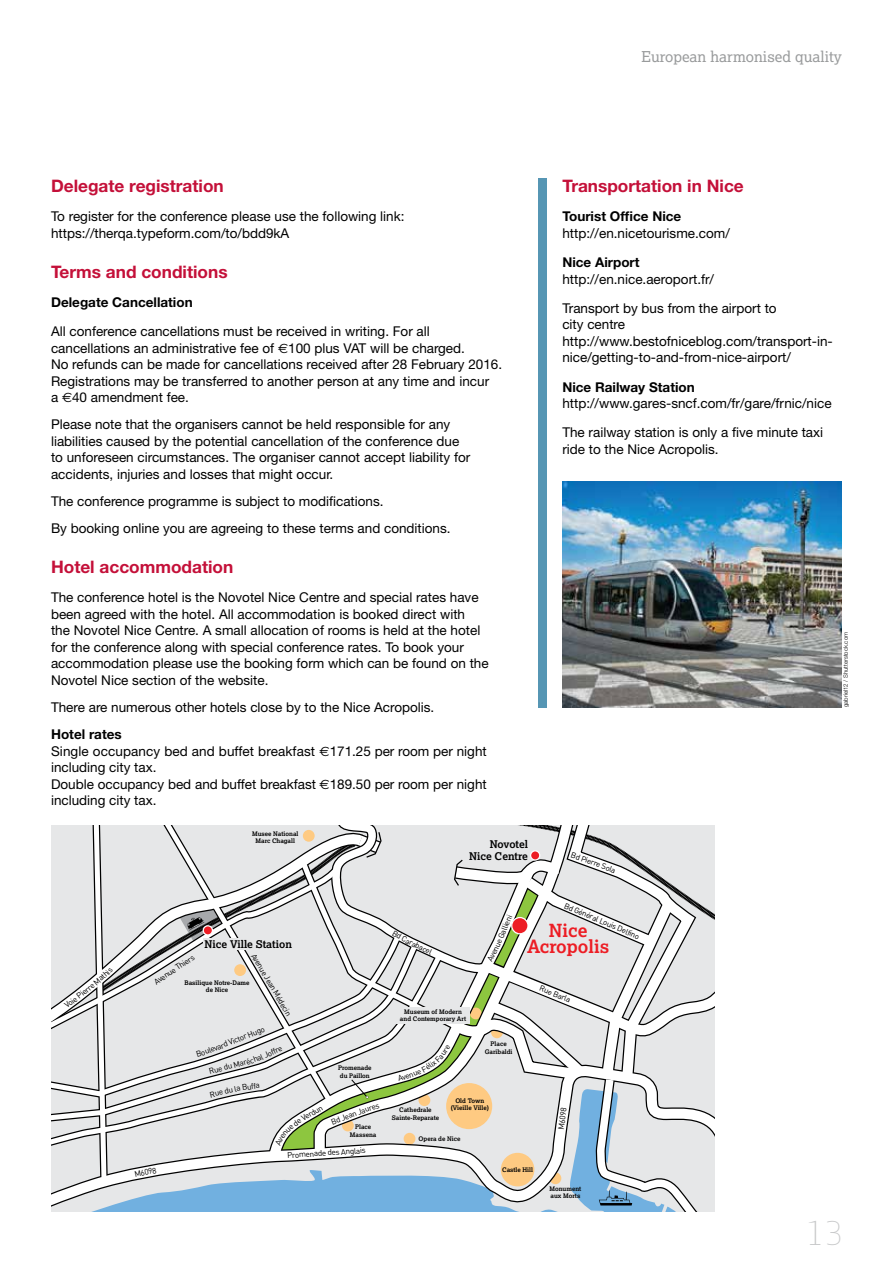
<style>
.page{position:relative;width:893px;height:1263px;background:#fff}
.page>*{position:absolute;margin:0;border:0;box-sizing:border-box;transform-origin:0 0}
.t1{font:31.95px "Apex Sans Light T";color:#c7c8c9}
.t2{font:700 18.15px/16.2px "Lexia";color:#ed1d24;text-align:center}
.t3{font:700 17.25px "Helvetica Neue";color:#c41039}
.t4{font:15px "Lexia";color:#999b9c}
.t5{font:13.5px/16.5px "Helvetica Neue";color:#000}
.t6{font:700 13.5px "Helvetica Neue";color:#000}
.t7{font:700 10.65px/11.2px "Lexia";color:#000;text-align:right}
.t8{font:8.1px "DIN";color:#000}
.t9{font:7.95px "DIN";color:#000}
.t10{font:700 6.3px/7.5px "Lexia";color:#000;text-align:center}
.t11{font:300 6px "Helvetica Neue";color:#000}
.s1{font-family:"Euro Sans"}
.s2{font-weight:700}
</style>
<div class="page">
<div style="left:538px;top:179px;width:9px;height:529px;background:#5696b4"></div>
<div style="left:51px;top:864px;width:25px;height:75px;background:#e6e7e8"></div>
<svg style="left:51px;top:939px;width:25px;height:187px;background:#dddede"></svg>
<img style="left:562px;top:482px;width:280px;height:225px">
<svg style="left:76px;top:825px;width:639px;height:387px"></svg>
<p class="t4" style="left:641px;top:47px;width:202px">European harmonised quality</p>
<p class="t3" style="left:51px;top:175px;width:174px">Delegate registration</p>
<p class="t5" style="left:51px;top:208px;width:355px">To register for the conference please use the following link: https://therqa.typeform.com/to/bdd9kA</p>
<p class="t3" style="left:51px;top:261px;width:178px">Terms and conditions</p>
<p class="t6" style="left:51px;top:294px;width:143px">Delegate Cancellation</p>
<p class="t5" style="left:51px;top:323px;width:453px">All conference cancellations must be received in writing. For all cancellations an administrative fee of <span class="s1">€</span>100 plus VAT will be charged.<br>No refunds can be made for cancellations received after 28 February 2016.<br>Registrations may be transferred to another person at any time and incur<br>a <span class="s1">€</span>40 amendment fee.</p>
<p class="t5" style="left:51px;top:416px;width:421px">Please note that the organisers cannot be held responsible for any liabilities caused by the potential cancellation of the conference due to unforeseen circumstances. The organiser cannot accept liability for accidents, injuries and losses that might occur.</p>
<p class="t5" style="left:51px;top:487px;width:401px;line-height:27.2px">The conference programme is subject to modifications.<br>By booking online you are agreeing to these terms and conditions.</p>
<p class="t3" style="left:51px;top:556px;width:184px">Hotel accommodation</p>
<p class="t5" style="left:51px;top:589px;width:439px">The conference hotel is the Novotel Nice Centre and special rates have been agreed with the hotel. All accommodation is booked direct with<br>the Novotel Nice Centre. A small allocation of rooms is held at the hotel for the conference along with special conference rates. To book your accommodation please use the booking form which can be found on the Novotel Nice section of the website.</p>
<p class="t5" style="left:51px;top:699px;width:385px">There are numerous other hotels close by to the Nice Acropolis.</p>
<p class="t5" style="left:51px;top:726px;width:437px"><span class="s2">Hotel rates<br></span>Single occupancy bed and buffet breakfast <span class="s1">€</span>171.25 per room per night including city tax.<br>Double occupancy bed and buffet breakfast <span class="s1">€</span>189.50 per room per night including city tax.</p>
<p class="t10" style="left:252px;top:830px;width:48px">Musee National<br>Marc Chagall</p>
<p class="t7" style="left:469px;top:839px;width:60px">Novotel<br>Nice Centre</p>
<p class="t3" style="left:562px;top:175px;width:183px">Transportation in Nice</p>
<p class="t6" style="left:562px;top:208px;width:120px">Tourist Office Nice</p>
<p class="t5" style="left:562px;top:225px;width:169px">http://en.nicetourisme.com/</p>
<p class="t6" style="left:562px;top:254px;width:79px">Nice Airport</p>
<p class="t5" style="left:562px;top:264px;width:216px;line-height:29.2px">http://en.nice.aeroport.fr/<br>Transport by bus from the airport to</p>
<p class="t5" style="left:562px;top:316px;width:272px">city centre http://www.bestofniceblog.com/transport-in&shy;nice/getting-to-and-from-nice-airport/</p>
<p class="t6" style="left:562px;top:378px;width:134px">Nice Railway Station</p>
<p class="t5" style="left:562px;top:388px;width:271px;line-height:29.2px">http://www.gares-sncf.com/fr/gare/frnic/nice<br>The railway station is only a five minute taxi</p>
<p class="t5" style="left:562px;top:441px;width:158px">ride to the Nice Acropolis.</p>
<p class="t9" style="left:573px;top:850px;width:49px;rotate:20deg">Bd Pierre Sola</p>
<p class="t11" style="left:842px;top:707px;width:77px;rotate:-90deg">gabriel12 / Shutterstock.com</p>
<p class="t8" style="left:62px;top:1002px;width:15px;rotate:-37deg">Voie</p>
<p class="t7" style="left:205px;top:938px;width:89px">Nice Ville Station</p>
<p class="t9" style="left:257px;top:951px;width:72px;rotate:59deg">Avenue Jean Médecin</p>
<p class="t8" style="left:152px;top:978px;width:49px;rotate:-34deg">Avenue Thiers</p>
<p class="t10" style="left:184px;top:979px;width:67px">Basilique Notre-Dame de Nice</p>
<p class="t8" style="left:134px;top:1169px;width:24px;rotate:-11deg">M6098</p>
<p class="t8" style="left:227px;top:1038px;width:28px;rotate:-22deg">Victor H</p>
<p class="t8" style="left:212px;top:1043px;width:16px;rotate:-21deg">vard</p>
<p class="t8" style="left:209px;top:1090px;width:21px;rotate:-14deg">Rue d</p>
<p class="t10" style="left:338px;top:1064px;width:35px;text-align:left">Promenade du Paillon</p>
<p class="t9" style="left:347px;top:1111px;width:23px;rotate:-20deg">an Jau</p>
<p class="t10" style="left:350px;top:1123px;width:28px">Place<br>Massena</p>
<p class="t8" style="left:287px;top:1150px;width:80px;rotate:-4deg">Promenade des Anglais</p>
<p class="t9" style="left:421px;top:942px;width:15px;rotate:24deg">acel</p>
<p class="t10" style="left:400px;top:1008px;width:68px">Museum of Modern and Contemporary Art</p>
<p class="t9" style="left:496px;top:936px;width:26px;rotate:-68deg">Gallieni</p>
<p class="t9" style="left:567px;top:900px;width:82px;rotate:23deg">Bd Général Louis Delfino</p>
<h2 class="t2" style="left:527px;top:922px;width:84px">Nice<br>Acropolis</h2>
<p class="t9" style="left:542px;top:983px;width:34px;rotate:22deg">Rue Barla</p>
<p class="t10" style="left:485px;top:1040px;width:29px">Place<br>Garibaldi</p>
<p class="t10" style="left:451px;top:1097px;width:40px">Old Town (Vieille Ville)</p>
<p class="t10" style="left:419px;top:1134px;width:43px">Opera de Nice</p>
<p class="t10" style="left:392px;top:1106px;width:49px">Cathedrale<br>Sainte-Reparate</p>
<p class="t8" style="left:556px;top:1129px;width:24px;rotate:-82deg">M6098</p>
<p class="t10" style="left:502px;top:1166px;width:32px">Castle Hill</p>
<p class="t10" style="left:549px;top:1184px;width:33px;text-align:left">Monument aux Morts</p>
<h1 class="t1" style="left:806px;top:1212px;width:38px">13</h1>
</div>
